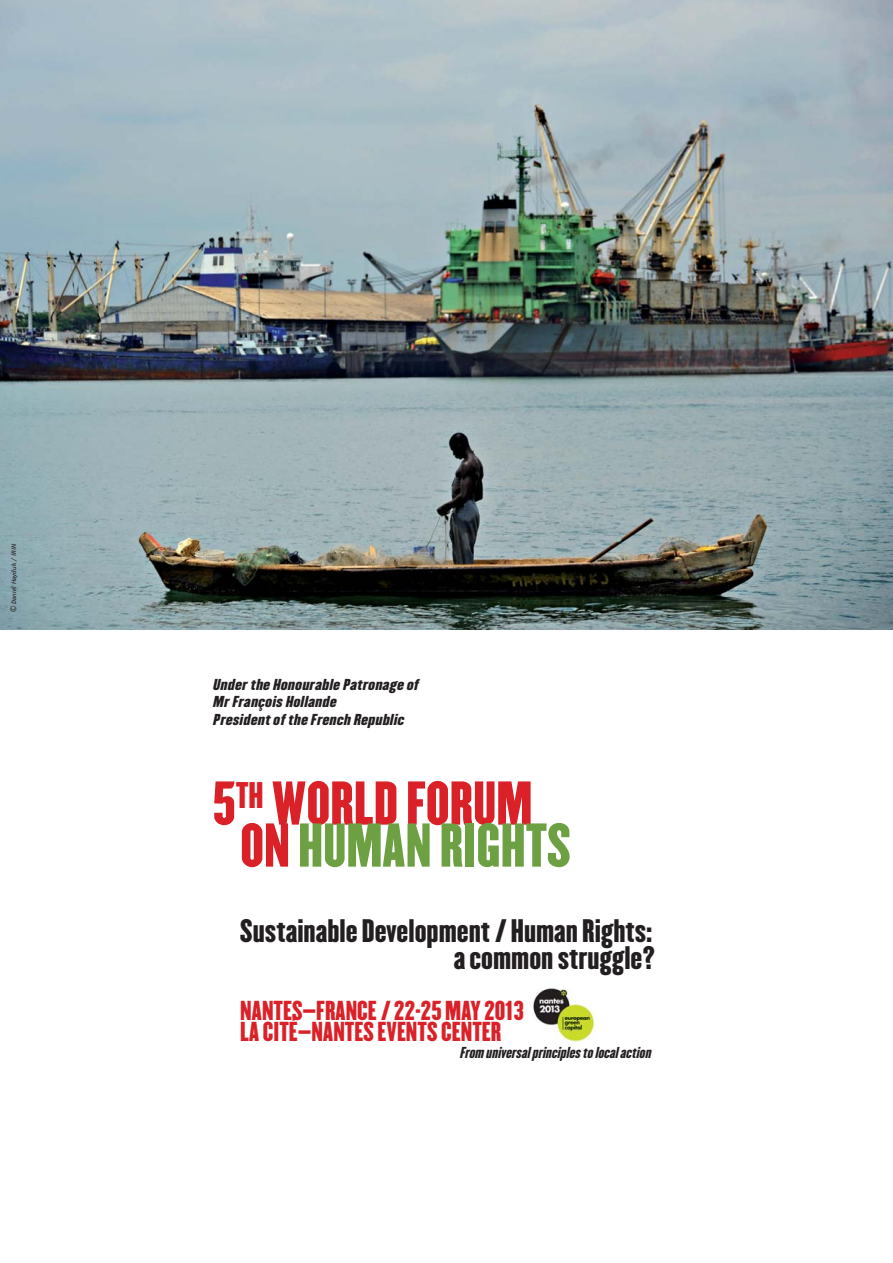
<style>
.page{position:relative;width:893px;height:1263px;background:#fff}
.page>*{position:absolute;margin:0;border:0;box-sizing:border-box;transform-origin:0 0}
.t1{font:54px/42px "Champion HTF Lightweight";color:#da2128}
.t2{font:28.5px/27px "Champion HTF Lightweight";color:#231f20;text-align:right}
.t3{font:24px/21px "Champion HTF Lightweight";color:#da2128}
.t4{font:italic 13.8px/17.2px "Champion HTF Welterweight";color:#231f20}
.t5{font:italic 13.8px "Champion HTF Lightweight";color:#231f20}
.t6{font:italic 7.5px "Bailey Sans ITC";letter-spacing:.01em;color:#231f20}
.s1{font-family:"Geneva";font-style:normal}
.s2{color:#6ca043}
</style>
<div class="page">
<img style="left:533px;top:988px;width:62px;height:55px">
<img style="left:0;top:0;width:893px;height:629px">
<p class="t6" style="left:11px;top:612px;width:71px;rotate:-90deg"><span class="s1">©</span> Daniel Hayduk / IRIN</p>
<p class="t4" style="left:213px;top:677px;width:207px">Under the Honourable Patronage of<br>Mr François Hollande<br>President of the French Republic</p>
<h1 class="t1" style="left:240px;top:788px;width:332px;text-indent:-28px">5<sup>TH</sup> WORLD FORUM<br>ON <span class="s2">HUMAN RIGHTS</span></h1>
<h2 class="t2" style="left:240px;top:920px;width:416px">Sustainable Development / Human Rights: a common struggle?</h2>
<h3 class="t3" style="left:240px;top:1003px;width:285px">NANTES–FRANCE / 22-25 MAY 2013<br>LA CITÉ–NANTES EVENTS CENTER</h3>
<p class="t5" style="left:459px;top:1047px;width:196px">From universalprinciplesto localaction</p>
</div>
